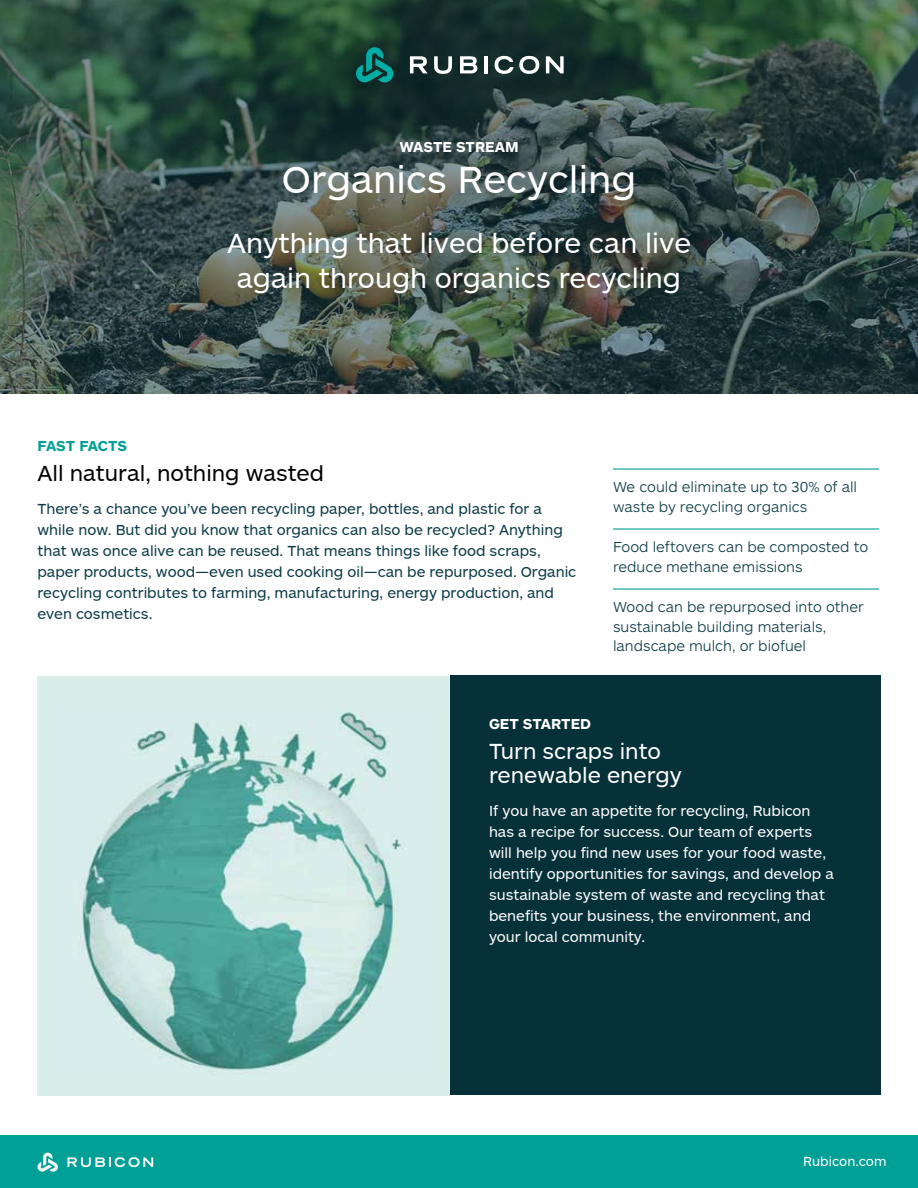
<style>
.page{position:relative;width:918px;height:1188px;background:#fff}
.page>*{position:absolute;margin:0;border:0;box-sizing:border-box;transform-origin:0 0}
.t1{font:39px "ARS Maquette";color:#fff}
.t2{font:28.5px/34.5px "ARS Maquette";color:#fff;text-align:center}
.t3{font:22.5px/24px "ARS Maquette";color:#fff}
.t4{font:22.5px "ARS Maquette";color:#000}
.t5{font:15px/21px "ARS Maquette";color:#0a3a45}
.t6{font:15px/21px "ARS Maquette";color:#fff}
.t7{font:300 15px/19.5px "ARS Maquette";color:#0a3a45}
.t8{font:700 15px "ARS Maquette";color:#fff}
.t9{font:700 15px "ARS Maquette";letter-spacing:-.005em;color:#00a096}
.t10{font:13.5px "ARS Maquette";color:#fff}
</style>
<div class="page">
<div style="left:450px;top:675px;width:430px;height:419px;background:#073139"></div>
<div style="left:38px;top:676px;width:412px;height:419px;background:#d9ede9"></div>
<img style="left:80px;top:711px;width:326px;height:359px">
<svg style="left:0;top:0;width:918px;height:393px;background:#364c45"></svg>
<svg style="left:356px;top:47px;width:38px;height:38px"></svg>
<svg style="left:460px;top:56px;width:18px;height:17px"></svg>
<svg style="left:410px;top:56px;width:18px;height:17px"></svg>
<svg style="left:546px;top:56px;width:18px;height:17px"></svg>
<svg style="left:519px;top:56px;width:20px;height:18px"></svg>
<svg style="left:494px;top:56px;width:19px;height:19px"></svg>
<svg style="left:434px;top:56px;width:18px;height:18px"></svg>
<hr style="left:484px;top:56px;width:4px;height:17px;background:#fff">
<hr style="left:613px;top:468px;width:266px;height:2px;background:#00a096">
<hr style="left:613px;top:528px;width:266px;height:2px;background:#00a096">
<hr style="left:613px;top:588px;width:266px;height:2px;background:#00a096">
<div style="left:0;top:1136px;width:918px;height:52px;background:#00a096"></div>
<svg style="left:37px;top:1153px;width:21px;height:19px"></svg>
<svg style="left:67px;top:1157px;width:86px;height:11px"></svg>
<p class="t8" style="left:399px;top:137px;width:121px">WASTE STREAM</p>
<h1 class="t1" style="left:282px;top:160px;width:356px">Organics Recycling</h1>
<h2 class="t2" style="left:227px;top:226px;width:465px">Anything that lived before can live again through organics recycling</h2>
<p class="t9" style="left:38px;top:436px;width:91px">FAST FACTS</p>
<h3 class="t4" style="left:38px;top:462px;width:288px">All natural, nothing wasted</h3>
<p class="t5" style="left:38px;top:499px;width:540px">There’s a chance you’ve been recycling paper, bottles, and plastic for a while now. But did you know that organics can also be recycled? Anything that was once alive can be reused. That means things like food scraps, paper products, wood—even used cooking oil—can be repurposed. Organic recycling contributes to farming, manufacturing, energy production, and even cosmetics.</p>
<p class="t7" style="left:613px;top:476px;width:246px">We could eliminate up to 30% of all waste by recycling organics</p>
<p class="t7" style="left:613px;top:536px;width:257px">Food leftovers can be composted to reduce methane emissions</p>
<p class="t7" style="left:613px;top:596px;width:252px">Wood can be repurposed into other sustainable building materials, landscape mulch, or biofuel</p>
<p class="t8" style="left:489px;top:714px;width:104px">GET STARTED</p>
<h3 class="t3" style="left:489px;top:740px;width:194px">Turn scraps into renewable energy</h3>
<p class="t6" style="left:489px;top:801px;width:346px">If you have an appetite for recycling, Rubicon has a recipe for success. Our team of experts will help you find new uses for your food waste, identify opportunities for savings, and develop a sustainable system of waste and recycling that benefits your business, the environment, and your local community.</p>
<p class="t10" style="left:803px;top:1155px;width:85px">Rubicon.com</p>
</div>
